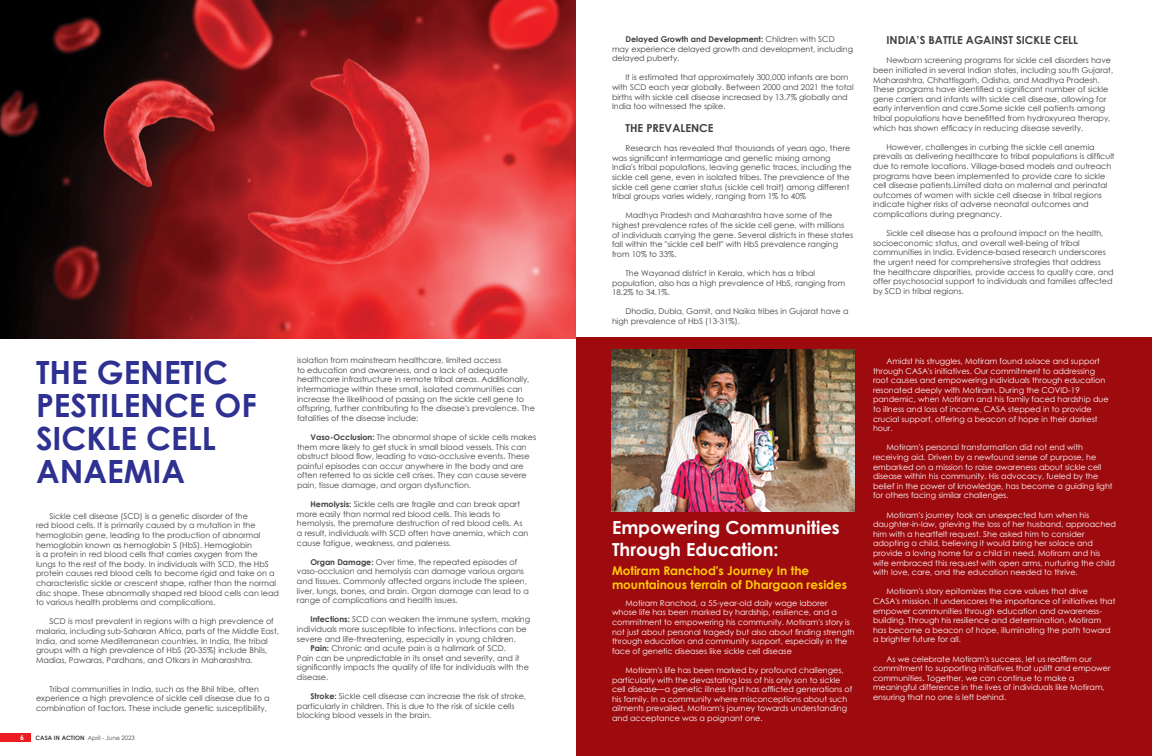
<style>
.page{position:relative;width:1152px;height:756px;background:#fff}
.page>*{position:absolute;margin:0;border:0;box-sizing:border-box;transform-origin:0 0}
.t1{font:700 32px/33px "Century Gothic";color:#2e3092}
.t2{font:700 18px/21.6px "Century Gothic";color:#fff}
.t3{font:700 12px/14.4px "Century Gothic";color:#ffcb05}
.t4{font:700 11px "Century Gothic";color:#414042}
.t5{font:8px/9.6px "Century Gothic";color:#414042}
.t6{font:8px/9.6px "Century Gothic";color:#fff}
.t7{font:700 7px "Century Gothic";color:#fff}
.t8{font:6px "Century Gothic";color:#414042}
.s1{font-weight:700}
</style>
<div class="page">
<div style="left:0;top:734px;width:30px;height:8px;background:#ed1d24"></div>
<div style="left:576px;top:337px;width:576px;height:419px;background:#9e0b0f"></div>
<img style="left:0;top:0;width:576px;height:338px">
<img style="left:612px;top:350px;width:243px;height:162px">
<h1 class="t1" style="left:36px;top:354px;width:222px">THE GENETIC<br>PESTILENCE OF<br>SICKLE CELL<br>ANAEMIA</h1>
<p class="t5" style="left:36px;top:511px;width:244px;text-indent:13px">Sickle cell disease (SCD) is a genetic disorder of the<br>red blood cells. It is primarily caused by a mutation in the hemoglobin gene, leading to the production of abnormal hemoglobin known as hemoglobin S (HbS). Hemoglobin<br>is a protein in red blood cells that carries oxygen from the lungs to the rest of the body. In individuals with SCD, the HbS protein causes red blood cells to become rigid and take on a characteristic sickle or crescent shape, rather than the normal disc shape. These abnormally shaped red blood cells can lead to various health problems and complications.</p>
<p class="t5" style="left:36px;top:617px;width:245px;text-indent:13px">SCD is most prevalent in regions with a high prevalence of malaria, including sub-Saharan Africa, parts of the Middle East, India, and some Mediterranean countries. In India, the tribal groups with a high prevalence of HbS (20-35%) include Bhils, Madias, Pawaras, Pardhans, and Otkars in Maharashtra.</p>
<p class="t5" style="left:36px;top:684px;width:235px;text-align:center">Tribal communities in India, such as the Bhil tribe, often experience a high prevalence of sickle cell disease due to a combination of factors. These include genetic susceptibility,</p>
<p class="t7" style="left:20px;top:733px;width:5px">6</p>
<p class="t8" style="left:36px;top:734px;width:101px"><span class="s1">CASA IN ACTION</span> April - June 2023</p>
<p class="t5" style="left:297px;top:355px;width:240px">isolation from mainstream healthcare, limited access<br>to education and awareness, and a lack of adequate healthcare infrastructure in remote tribal areas. Additionally, intermarriage within these small, isolated communities can increase the likelihood of passing on the sickle cell gene to offspring, further contributing to the disease's prevalence. The fatalities of the disease include:</p>
<p class="t5" style="left:297px;top:432px;width:241px;text-indent:13px"><span class="s1">Vaso-Occlusion:</span> The abnormal shape of sickle cells makes them more likely to get stuck in small blood vessels. This can obstruct blood flow, leading to vaso-occlusive events. These painful episodes can occur anywhere in the body and are often referred to as sickle cell crises. They can cause severe pain, tissue damage, and organ dysfunction.</p>
<p class="t5" style="left:297px;top:499px;width:233px;text-indent:14px"><span class="s1">Hemolysis:</span> Sickle cells are fragile and can break apart more easily than normal red blood cells. This leads to hemolysis, the premature destruction of red blood cells. As a result, individuals with SCD often have anemia, which can cause fatigue, weakness, and paleness.</p>
<p class="t5" style="left:297px;top:557px;width:233px;text-indent:13px"><span class="s1">Organ Damage:</span> Over time, the repeated episodes of vaso-occlusion and hemolysis can damage various organs and tissues. Commonly affected organs include the spleen, liver, lungs, bones, and brain. Organ damage can lead to a range of complications and health issues.</p>
<p class="t5" style="left:310px;top:615px;width:221px"><span class="s1">Infections:</span> SCD can weaken the immune system, making</p>
<p class="t5" style="left:297px;top:624px;width:231px">individuals more susceptible to infections. Infections can be</p>
<p class="t5" style="left:297px;top:634px;width:221px">severe and life-threatening, especially in young children.</p>
<p class="t5" style="left:310px;top:643px;width:197px"><span class="s1">Pain:</span> Chronic and acute pain is a hallmark of SCD.</p>
<p class="t5" style="left:297px;top:653px;width:224px">Pain can be unpredictable in its onset and severity, and it</p>
<p class="t5" style="left:297px;top:663px;width:233px">significantly impacts the quality of life for individuals with the</p>
<p class="t5" style="left:297px;top:672px;width:33px">disease.</p>
<p class="t5" style="left:297px;top:691px;width:231px;text-indent:13px"><span class="s1">Stroke:</span> Sickle cell disease can increase the risk of stroke, particularly in children. This is due to the risk of sickle cells blocking blood vessels in the brain.</p>
<p class="t5" style="left:612px;top:34px;width:243px;text-indent:13px"><span class="s1">Delayed Growth and Development:</span> Children with SCD may experience delayed growth and development, including delayed puberty.</p>
<p class="t5" style="left:612px;top:73px;width:243px;text-indent:13px">It is estimated that approximately 300,000 infants are born with SCD each year globally. Between 2000 and 2021 the total births with sickle cell disease increased by 13.7% globally and India too witnessed the spike.</p>
<h3 class="t4" style="left:626px;top:120px;width:89px">THE PREVALENCE</h3>
<p class="t5" style="left:612px;top:143px;width:241px;text-indent:13px">Research has revealed that thousands of years ago, there was significant intermarriage and genetic mixing among India's tribal populations, leaving genetic traces, including the sickle cell gene, even in isolated tribes. The prevalence of the sickle cell gene carrier status (sickle cell trait) among different tribal groups varies widely, ranging from 1% to 40%</p>
<p class="t5" style="left:612px;top:211px;width:243px;text-indent:13px">Madhya Pradesh and Maharashtra have some of the highest prevalence rates of the sickle cell gene, with millions of individuals carrying the gene. Several districts in these states fall within the "sickle cell belt" with HbS prevalence ranging from 10% to 33%.</p>
<p class="t5" style="left:612px;top:268px;width:235px;text-indent:13px">The Wayanad district in Kerala, which has a tribal population, also has a high prevalence of HbS, ranging from<br>18.2% to 34.1%.</p>
<p class="t5" style="left:612px;top:307px;width:238px;text-indent:13px">Dhodia, Dubla, Gamit, and Naika tribes in Gujarat have a high prevalence of HbS (13-31%).</p>
<h2 class="t2" style="left:612px;top:516px;width:229px">Empowering Communities<br>Through Education:</h2>
<h3 class="t3" style="left:612px;top:563px;width:237px">Motiram Ranchod's Journey In the mountainous terrain of Dhargaon resides</h3>
<p class="t6" style="left:612px;top:598px;width:244px;text-indent:13px">Motiram Ranchod, a 55-year-old daily wage laborer<br>whose life has been marked by hardship, resilience, and a commitment to empowering his community. Motiram's story is not just about personal tragedy but also about finding strength through education and community support, especially in the face of genetic diseases like sickle cell disease</p>
<p class="t6" style="left:612px;top:665px;width:242px;text-indent:13px">Motiram's life has been marked by profound challenges, particularly with the devastating loss of his only son to sickle cell disease—a genetic illness that has afflicted generations of his family. In a community where misconceptions about such ailments prevailed, Motiram's journey towards understanding and acceptance was a poignant one.</p>
<h3 class="t4" style="left:886px;top:32px;width:193px">INDIA’S BATTLE AGAINST SICKLE CELL</h3>
<p class="t5" style="left:873px;top:56px;width:242px;text-indent:13px">Newborn screening programs for sickle cell disorders have been initiated in several Indian states, including south Gujarat, Maharashtra, Chhattisgarh, Odisha, and Madhya Pradesh.<br>These programs have identified a significant number of sickle gene carriers and infants with sickle cell disease, allowing for early intervention and care.Some sickle cell patients among tribal populations have benefitted from hydroxyurea therapy, which has shown efficacy in reducing disease severity.</p>
<p class="t5" style="left:873px;top:142px;width:243px;text-indent:13px">However, challenges in curbing the sickle cell anemia prevails as delivering healthcare to tribal populations is difficult due to remote locations. Village-based models and outreach programs have been implemented to provide care to sickle cell disease patients.Limited data on maternal and perinatal outcomes of women with sickle cell disease in tribal regions indicate higher risks of adverse neonatal outcomes and complications during pregnancy.</p>
<p class="t5" style="left:873px;top:228px;width:242px;text-indent:13px">Sickle cell disease has a profound impact on the health, socioeconomic status, and overall well-being of tribal communities in India. Evidence-based research underscores the urgent need for comprehensive strategies that address the healthcare disparities, provide access to quality care, and offer psychosocial support to individuals and families affected by SCD in tribal regions.</p>
<p class="t6" style="left:873px;top:356px;width:237px;text-indent:13px">Amidst his struggles, Motiram found solace and support through CASA's initiatives. Our commitment to addressing root causes and empowering individuals through education resonated deeply with Motiram. During the COVID-19 pandemic, when Motiram and his family faced hardship due to illness and loss of income, CASA stepped in to provide crucial support, offering a beacon of hope in their darkest hour.</p>
<p class="t6" style="left:873px;top:443px;width:241px;text-indent:13px">Motiram's personal transformation did not end with receiving aid. Driven by a newfound sense of purpose, he embarked on a mission to raise awareness about sickle cell disease within his community. His advocacy, fueled by the belief in the power of knowledge, has become a guiding light for others facing similar challenges.</p>
<p class="t6" style="left:873px;top:510px;width:245px;text-indent:13px">Motiram's journey took an unexpected turn when his daughter-in-law, grieving the loss of her husband, approached him with a heartfelt request. She asked him to consider adopting a child, believing it would bring her solace and provide a loving home for a child in need. Motiram and his wife embraced this request with open arms, nurturing the child with love, care, and the education needed to thrive.</p>
<p class="t6" style="left:873px;top:587px;width:244px;text-indent:13px">Motiram's story epitomizes the core values that drive CASA's mission. It underscores the importance of initiatives that empower communities through education and awareness&shy;building. Through his resilience and determination, Motiram has become a beacon of hope, illuminating the path toward a brighter future for all.</p>
<p class="t6" style="left:873px;top:654px;width:239px;text-indent:13px">As we celebrate Motiram's success, let us reaffirm our commitment to supporting initiatives that uplift and empower communities. Together, we can continue to make a meaningful difference in the lives of individuals like Motiram, ensuring that no one is left behind.</p>
</div>
